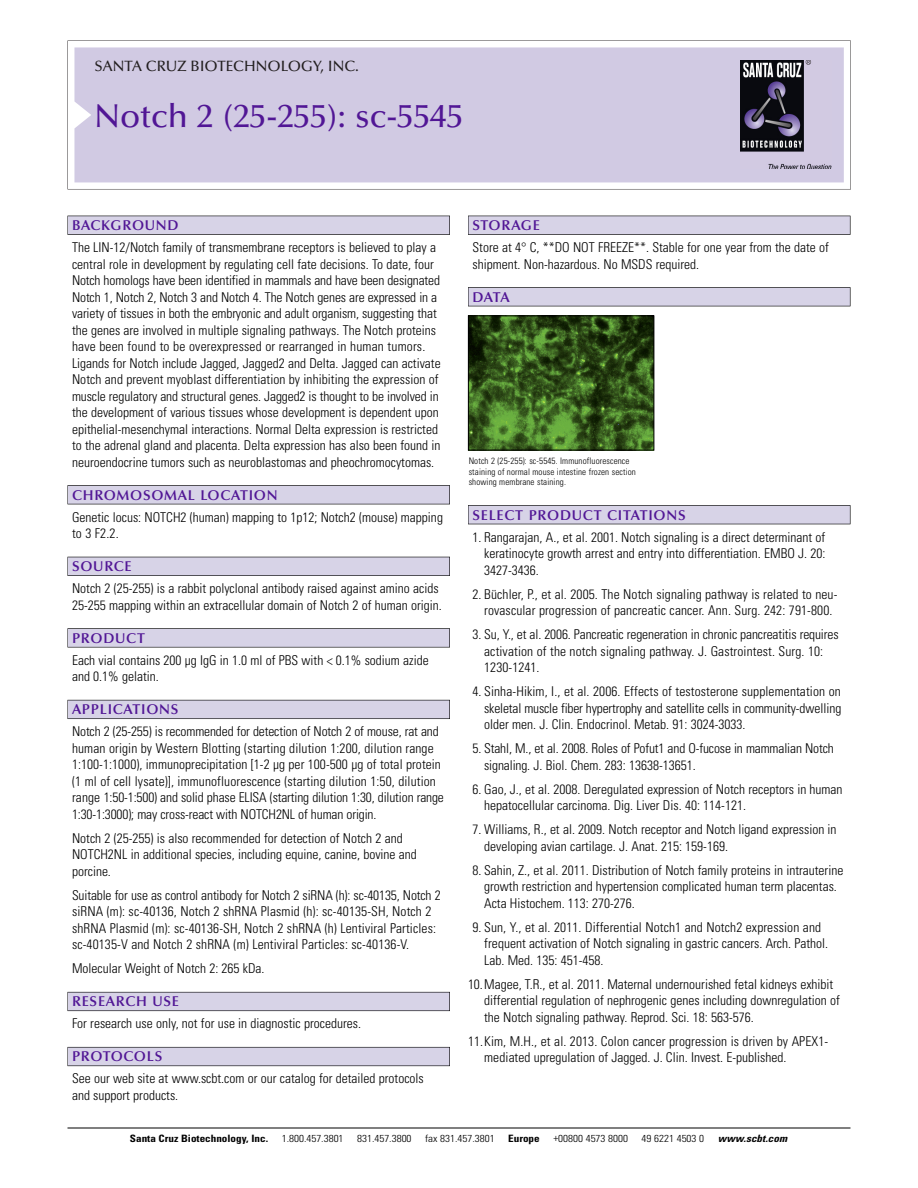
<style>
.page{position:relative;width:918px;height:1188px;background:#fff}
.page>*{position:absolute;margin:0;border:0;box-sizing:border-box;transform-origin:0 0}
.t1{font:500 33px "Optima";color:#511695}
.t2{font:500 15px "Optima";color:#231f20}
.t3{font:600 14.25px "Optima";letter-spacing:.05em;color:#511695}
.t4{font:300 condensed 13.5px/16.5px "Univers";color:#000}
.t5{font:300 condensed 10.2px "Univers";color:#000;scale:1.1 1}
.t6{font:700 condensed 10.2px "Univers";color:#000;scale:1.1 1}
.t7{font:italic 700 condensed 10.2px "Univers";letter-spacing:.005em;color:#000;scale:1.1 1}
.t8{font:300 condensed 9px/10.5px "Univers";letter-spacing:.015em;color:#000}
</style>
<div class="page">
<svg style="left:68px;top:40px;width:783px;height:149px"></svg>
<div style="left:74px;top:47px;width:770px;height:135px;background:#d1cae3"></div>
<img style="left:741px;top:60px;width:90px;height:108px">
<div style="left:68px;top:216px;width:382px;height:19px;background:#525155"></div>
<div style="left:68px;top:216px;width:381px;height:18px;background:#d7d3e7"></div>
<div style="left:68px;top:485px;width:382px;height:19px;background:#525155"></div>
<div style="left:68px;top:486px;width:381px;height:18px;background:#d7d3e7"></div>
<div style="left:68px;top:557px;width:382px;height:19px;background:#525158"></div>
<div style="left:68px;top:557px;width:381px;height:18px;background:#d7d3e7"></div>
<div style="left:68px;top:628px;width:382px;height:19px;background:#575759"></div>
<div style="left:68px;top:629px;width:381px;height:18px;background:#d7d3e7"></div>
<div style="left:68px;top:700px;width:382px;height:19px;background:#5b5a62"></div>
<div style="left:68px;top:700px;width:381px;height:18px;background:#d7d3e7"></div>
<div style="left:68px;top:992px;width:382px;height:19px;background:#66646e"></div>
<div style="left:68px;top:992px;width:381px;height:18px;background:#d7d3e7"></div>
<div style="left:68px;top:1047px;width:382px;height:19px;background:#66646d"></div>
<div style="left:68px;top:1048px;width:381px;height:18px;background:#d7d3e7"></div>
<div style="left:468px;top:216px;width:382px;height:19px;background:#525155"></div>
<div style="left:468px;top:216px;width:382px;height:18px;background:#d7d3e7"></div>
<div style="left:468px;top:287px;width:382px;height:19px;background:#525155"></div>
<div style="left:468px;top:288px;width:382px;height:18px;background:#d7d3e7"></div>
<div style="left:468px;top:505px;width:382px;height:19px;background:#525156"></div>
<div style="left:468px;top:506px;width:382px;height:18px;background:#d7d3e7"></div>
<hr style="left:68px;top:1128px;width:782px;height:1px;background:#000">
<img style="left:470px;top:317px;width:182px;height:131px">
<div style="left:468px;top:315px;width:186px;height:135px;border:1px solid #000"></div>
<p class="t2" style="left:94px;top:61px;width:266px">SANTA CRUZ BIOTECHNOLOGY, INC.</p>
<h1 class="t1" style="left:94px;top:103px;width:370px">Notch 2 (25-255): sc-5545</h1>
<p class="t3" style="left:72px;top:219px;width:108px">BACKGROUND</p>
<p class="t4" style="left:72px;top:240px;width:370px">The LIN-12/Notch family of transmembrane receptors is believed to play a central role in development by regulating cell fate decisions. To date, four Notch homologs have been identified in mammals and have been designated Notch 1, Notch 2, Notch 3 and Notch 4. The Notch genes are expressed in a variety of tissues in both the embryonic and adult organism, suggesting that the genes are involved in multiple signaling pathways. The Notch proteins have been found to be overexpressed or rearranged in human tumors.<br>Ligands for Notch include Jagged, Jagged2 and Delta. Jagged can activate Notch and prevent myoblast differentiation by inhibiting the expression of muscle regulatory and structural genes. Jagged2 is thought to be involved in the development of various tissues whose development is dependent upon epithelial-mesenchymal interactions. Normal Delta expression is restricted to the adrenal gland and placenta. Delta expression has also been found in neuroendocrine tumors such as neuroblastomas and pheochromocytomas.</p>
<p class="t3" style="left:72px;top:489px;width:207px">CHROMOSOMAL LOCATION</p>
<p class="t4" style="left:72px;top:510px;width:372px">Genetic locus: NOTCH2 (human) mapping to 1p12; Notch2 (mouse) mapping to 3 F2.2.</p>
<p class="t3" style="left:72px;top:561px;width:61px">SOURCE</p>
<p class="t4" style="left:72px;top:581px;width:371px">Notch 2 (25-255) is a rabbit polyclonal antibody raised against amino acids<br>25-255 mapping within an extracellular domain of Notch 2 of human origin.</p>
<p class="t3" style="left:72px;top:632px;width:74px">PRODUCT</p>
<p class="t4" style="left:72px;top:653px;width:358px">Each vial contains 200 µg IgG in 1.0 ml of PBS with &lt; 0.1% sodium azide and 0.1% gelatin.</p>
<p class="t3" style="left:72px;top:704px;width:108px">APPLICATIONS</p>
<p class="t4" style="left:72px;top:724px;width:373px">Notch 2 (25-255) is recommended for detection of Notch 2 of mouse, rat and human origin by Western Blotting (starting dilution 1:200, dilution range 1:100-1:1000), immunoprecipitation [1-2 µg per 100-500 µg of total protein (1 ml of cell lysate)], immunofluorescence (starting dilution 1:50, dilution range 1:50-1:500) and solid phase ELISA (starting dilution 1:30, dilution range 1:30-1:3000); may cross-react with NOTCH2NL of human origin.</p>
<p class="t4" style="left:72px;top:831px;width:346px">Notch 2 (25-255) is also recommended for detection of Notch 2 and<br>NOTCH2NL in additional species, including equine, canine, bovine and porcine.</p>
<p class="t4" style="left:72px;top:888px;width:370px">Suitable for use as control antibody for Notch 2 siRNA (h): sc-40135, Notch 2 siRNA (m): sc-40136, Notch 2 shRNA Plasmid (h): sc-40135-SH, Notch 2 shRNA Plasmid (m): sc-40136-SH, Notch 2 shRNA (h) Lentiviral Particles: sc-40135-V and Notch 2 shRNA (m) Lentiviral Particles: sc-40136-V.</p>
<p class="t4" style="left:72px;top:961px;width:194px">Molecular Weight of Notch 2: 265 kDa.</p>
<p class="t3" style="left:72px;top:996px;width:109px">RESEARCH USE</p>
<p class="t4" style="left:72px;top:1016px;width:290px">For research use only, not for use in diagnostic procedures.</p>
<p class="t3" style="left:72px;top:1051px;width:92px">PROTOCOLS</p>
<p class="t4" style="left:72px;top:1072px;width:353px">See our web site at www.scbt.com or our catalog for detailed protocols and support products.</p>
<p class="t3" style="left:473px;top:219px;width:69px">STORAGE</p>
<p class="t4" style="left:473px;top:240px;width:358px">Store at 4° C, **DO NOT FREEZE**. Stable for one year from the date of shipment. Non-hazardous. No MSDS required.</p>
<p class="t3" style="left:473px;top:291px;width:39px">DATA</p>
<p class="t8" style="left:469px;top:457px;width:169px">Notch 2 (25-255): sc-5545. Immunofluorescence staining of normal mouse intestine frozen section showing membrane staining.</p>
<p class="t3" style="left:473px;top:509px;width:215px">SELECT PRODUCT CITATIONS</p>
<p class="t4" style="left:484px;top:530px;width:343px;text-align:justify;text-indent:-12px">1. Rangarajan, A., et al. 2001. Notch signaling is a direct determinant of keratinocyte growth arrest and entry into differentiation. EMBO J. 20:<br>3427-3436.</p>
<p class="t4" style="left:473px;top:587px;width:366px;text-align:center">2. Büchler, P., et al. 2005. The Notch signaling pathway is related to neu&shy;rovascular progression of pancreatic cancer. Ann. Surg. 242: 791-800.</p>
<p class="t4" style="left:484px;top:627px;width:356px;text-indent:-12px">3. Su, Y., et al. 2006. Pancreatic regeneration in chronic pancreatitis requires activation of the notch signaling pathway. J. Gastrointest. Surg. 10:<br>1230-1241.</p>
<p class="t4" style="left:484px;top:684px;width:359px;text-align:justify;text-indent:-12px">4. Sinha-Hikim, I., et al. 2006. Effects of testosterone supplementation on skeletal muscle fiber hypertrophy and satellite cells in community-dwelling older men. J. Clin. Endocrinol. Metab. 91: 3024-3033.</p>
<p class="t4" style="left:484px;top:741px;width:351px;text-indent:-12px">5. Stahl, M., et al. 2008. Roles of Pofut1 and O-fucose in mammalian Notch signaling. J. Biol. Chem. 283: 13638-13651.</p>
<p class="t4" style="left:484px;top:782px;width:360px;text-indent:-12px">6. Gao, J., et al. 2008. Deregulated expression of Notch receptors in human hepatocellular carcinoma. Dig. Liver Dis. 40: 114-121.</p>
<p class="t4" style="left:484px;top:822px;width:354px;text-indent:-12px">7. Williams, R., et al. 2009. Notch receptor and Notch ligand expression in developing avian cartilage. J. Anat. 215: 159-169.</p>
<p class="t4" style="left:484px;top:863px;width:361px;text-indent:-12px">8. Sahin, Z., et al. 2011. Distribution of Notch family proteins in intrauterine growth restriction and hypertension complicated human term placentas.<br>Acta Histochem. 113: 270-276.</p>
<p class="t4" style="left:484px;top:920px;width:345px;text-indent:-12px">9. Sun, Y., et al. 2011. Differential Notch1 and Notch2 expression and frequent activation of Notch signaling in gastric cancers. Arch. Pathol.<br>Lab. Med. 135: 451-458.</p>
<p class="t4" style="left:484px;top:977px;width:357px;text-indent:-16px">10.Magee, T.R., et al. 2011. Maternal undernourished fetal kidneys exhibit differential regulation of nephrogenic genes including downregulation of the Notch signaling pathway. Reprod. Sci. 18: 563-576.</p>
<p class="t4" style="left:484px;top:1034px;width:346px;text-indent:-16px">11.Kim, M.H., et al. 2013. Colon cancer progression is driven by APEX1- mediated upregulation of Jagged. J. Clin. Invest. E-published.</p>
<p class="t6" style="left:130px;top:1135px;width:127px">Santa Cruz Biotechnology, Inc.</p>
<p class="t5" style="left:282px;top:1135px;width:58px">1.800.457.3801</p>
<p class="t5" style="left:357px;top:1135px;width:51px">831.457.3800</p>
<p class="t5" style="left:425px;top:1135px;width:65px">fax 831.457.3801</p>
<p class="t6" style="left:508px;top:1135px;width:30px">Europe</p>
<p class="t5" style="left:553px;top:1135px;width:69px">+00800 4573 8000</p>
<p class="t5" style="left:642px;top:1135px;width:58px">49 6221 4503 0</p>
<p class="t7" style="left:718px;top:1135px;width:64px">www.scbt.com</p>
</div>
